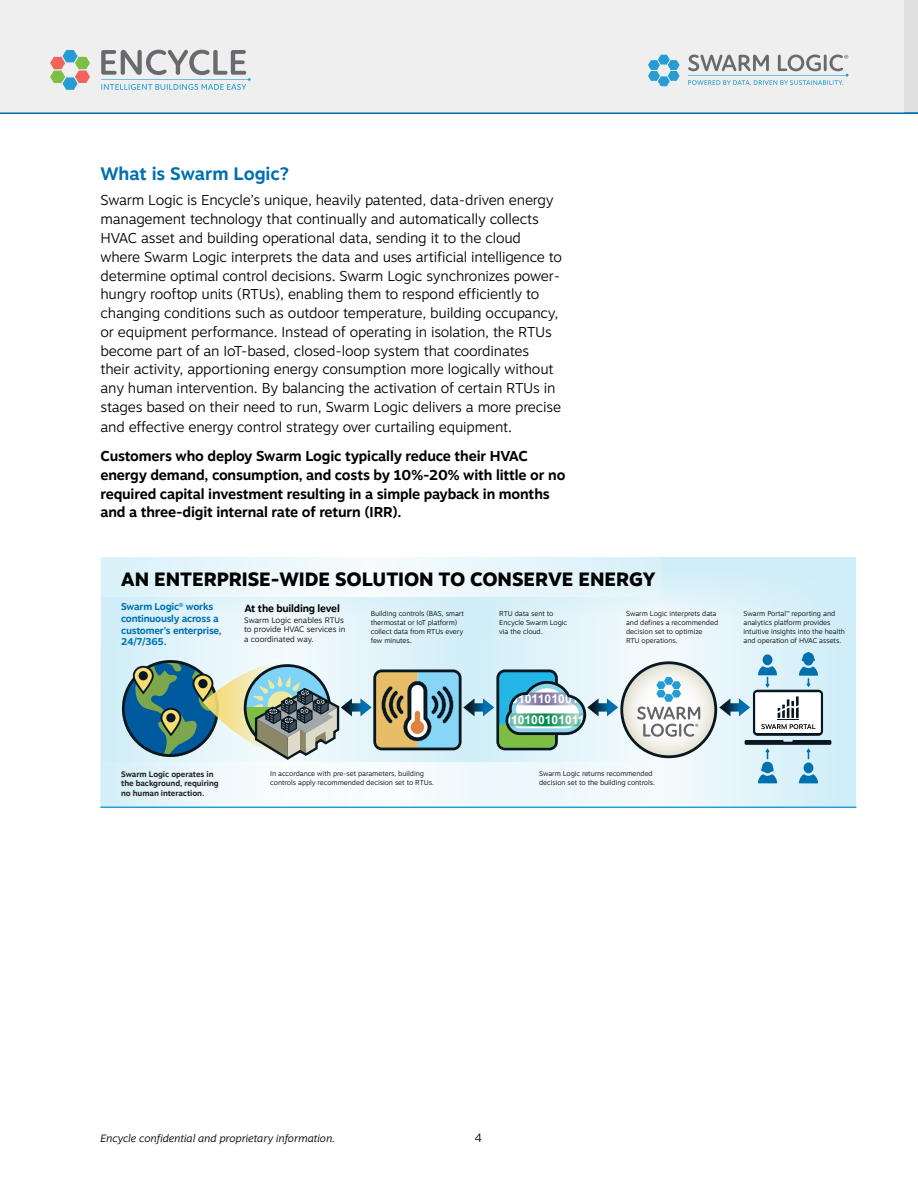
<style>
.page{position:relative;width:918px;height:1188px;background:#fff}
.page>*{position:absolute;margin:0;border:0;box-sizing:border-box;transform-origin:0 0}
.t1{font:800 19.2px "Motiva Sans";letter-spacing:-.005em;color:#010101}
.t2{font:700 18px "Motiva Sans";color:#0070af}
.t3{font:300 14.25px/18.9px "Motiva Sans";letter-spacing:-.01em;color:#000}
.t4{font:700 14.25px/18.8px "Motiva Sans";letter-spacing:-.01em;color:#000}
.t5{font:700 12.15px/21.1px "Arial";letter-spacing:.005em;color:#fff;text-align:center}
.t6{font:300 12px "Motiva Sans";color:#000}
.t7{font:italic 300 10.5px "Motiva Sans";letter-spacing:-.01em;color:#000}
.t8{font:700 10.35px "Motiva Sans";letter-spacing:-.015em;color:#010101}
.t9{font:700 9.9px/11.7px "Motiva Sans";letter-spacing:-.02em;color:#0070af}
.t10{font:700 7.95px/9.4px "Motiva Sans";letter-spacing:-.005em;color:#231f20}
.t11{font:300 7.95px/9.4px "Motiva Sans";color:#010101}
.t12{font:300 7.05px/8.9px "Motiva Sans";letter-spacing:-.005em;color:#010101}
</style>
<div class="page">
<div style="left:0;top:0;width:918px;height:113px;background:#efefef"></div>
<div style="left:904px;top:0;width:14px;height:113px;background:#e0e0e0"></div>
<hr style="left:0;top:112px;width:918px;height:2px;background:#0070af">
<svg style="left:904px;top:112px;width:14px;height:1px"></svg>
<svg style="left:50px;top:50px;width:40px;height:40px"></svg>
<svg style="left:101px;top:50px;width:150px;height:40px"></svg>
<svg style="left:688px;top:55px;width:161px;height:30px"></svg>
<svg style="left:648px;top:55px;width:32px;height:31px"></svg>
<svg style="left:100px;top:596px;width:735px;height:211px;background:#ddf2f9"></svg>
<svg style="left:100px;top:762px;width:629px;height:45px"></svg>
<svg style="left:104px;top:557px;width:751px;height:81px;background:#ddf1f9"></svg>
<svg style="left:101px;top:557px;width:559px;height:39px"></svg>
<svg style="left:122px;top:652px;width:709px;height:131px"></svg>
<hr style="left:100px;top:807px;width:756px;height:1px;background:#239cd3">
<p class="t2" style="left:100px;top:160px;width:190px">What is Swarm Logic?</p>
<p class="t3" style="left:100px;top:191px;width:463px">Swarm Logic is Encycle’s unique, heavily patented, data-driven energy management technology that continually and automatically collects HVAC asset and building operational data, sending it to the cloud where Swarm Logic interprets the data and uses artificial intelligence to determine optimal control decisions. Swarm Logic synchronizes power&shy;hungry rooftop units (RTUs), enabling them to respond efficiently to changing conditions such as outdoor temperature, building occupancy, or equipment performance. Instead of operating in isolation, the RTUs become part of an IoT-based, closed-loop system that coordinates their activity, apportioning energy consumption more logically without any human intervention. By balancing the activation of certain RTUs in stages based on their need to run, Swarm Logic delivers a more precise and effective energy control strategy over curtailing equipment.</p>
<p class="t4" style="left:100px;top:446px;width:467px">Customers who deploy Swarm Logic typically reduce their HVAC energy demand, consumption, and costs by 10%-20% with little or no required capital investment resulting in a simple payback in months and a three-digit internal rate of return (IRR).</p>
<h1 class="t1" style="left:121px;top:565px;width:536px">AN ENTERPRISE-WIDE SOLUTION TO CONSERVE ENERGY</h1>
<p class="t9" style="left:121px;top:601px;width:102px">Swarm Logic<sup>®</sup> works continuously across a customer’s enterprise,<br>24/7/365.</p>
<p class="t8" style="left:244px;top:601px;width:97px">At the building level</p>
<p class="t11" style="left:244px;top:615px;width:103px">Swarm Logic enables RTUs to provide HVAC services in a coordinated way.</p>
<p class="t12" style="left:371px;top:609px;width:95px">Building controls (BAS, smart thermostat or IoT platform) collect data from RTUs every few minutes.</p>
<p class="t12" style="left:499px;top:609px;width:70px">RTU data sent to<br>Encycle Swarm Logic via the cloud.</p>
<p class="t12" style="left:626px;top:609px;width:94px">Swarm Logic interprets data and defines a recommended decision set to optimize<br>RTU operations.</p>
<p class="t12" style="left:744px;top:609px;width:103px">Swarm Portal<sup>™</sup> reporting and analytics platform provides intuitive insights into the health and operation of HVAC assets.</p>
<p class="t10" style="left:121px;top:769px;width:99px">Swarm Logic operates in the background, requiring no human interaction.</p>
<p class="t12" style="left:270px;top:769px;width:165px">In accordance with pre-set parameters, building controls apply recommended decision set to RTUs.</p>
<p class="t5" style="left:504px;top:689px;width:88px">01011010010<br>0101001010111</p>
<p class="t12" style="left:539px;top:769px;width:117px">Swarm Logic returns recommended decision set to the building controls.</p>
<p class="t7" style="left:100px;top:1131px;width:237px">Encycle confidential and proprietary information.</p>
<p class="t6" style="left:474px;top:1129px;width:9px">4</p>
</div>
